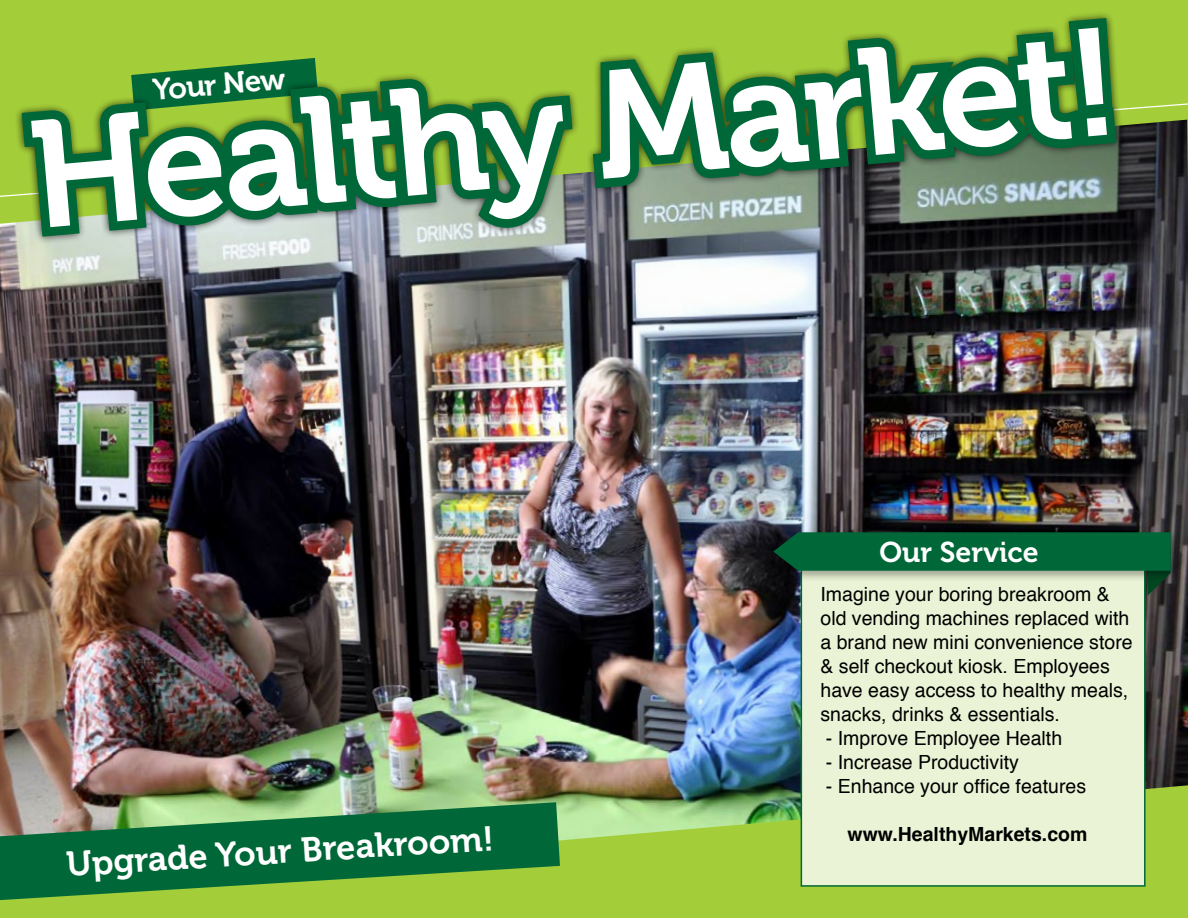
<style>
.page{position:relative;width:1188px;height:918px;background:#fff}
.page>*{position:absolute;margin:0;border:0;box-sizing:border-box;transform-origin:0 0}
.t1{font:151.5px "Museo 700";color:#fff}
.t2{font:34.5px "Museo 700";color:#fff}
.t3{font:30px "Museo 700";color:#fff}
.t4{font:28.5px "Museo 700";color:#fff}
.t5{font:19.5px/24px "Helvetica";color:#000}
.t6{font:700 19.5px "Helvetica";color:#000}
</style>
<div class="page">
<img style="left:0;top:224px;width:1188px;height:561px">
<img style="left:0;top:785px;width:1188px;height:133px">
<div style="left:801px;top:556px;width:345px;height:331px;background:#eaf3d5;border:2px solid #006838"></div>
<svg style="left:0;top:802px;width:560px;height:98px;background:#3a8847"></svg>
<svg style="left:0;top:0;width:1188px;height:224px;background:#99bf38"></svg>
<svg style="left:0;top:79px;width:1188px;height:119px;background:#637634"></svg>
<div style="left:14px;top:10px;width:1110px;height:234px;background:#000;opacity:.75"></div>
<img style="left:210px;top:297px;width:113px;height:263px">
<img style="left:323px;top:297px;width:91px;height:301px">
<svg style="left:12px;top:58px;width:570px;height:239px;background:#568c59"></svg>
<img style="left:583px;top:43px;width:166px;height:875px">
<img style="left:712px;top:71px;width:116px;height:445px">
<img style="left:785px;top:29px;width:213px;height:468px">
<img style="left:998px;top:23px;width:91px;height:506px">
<svg style="left:1059px;top:9px;width:67px;height:146px;background:#378137"></svg>
<div style="left:771px;top:529px;width:411px;height:53px;background:#000;opacity:.31"></div>
<svg style="left:773px;top:532px;width:398px;height:63px"></svg>
<h1 class="t1" style="left:23px;top:92px;width:1093px;rotate:-5deg">Healthy Market!</h1>
<h3 class="t3" style="left:152px;top:73px;width:134px;rotate:-5deg">Your New</h3>
<h2 class="t2" style="left:66px;top:843px;width:430px;rotate:-3deg">Upgrade Your Breakroom!</h2>
<h3 class="t4" style="left:879px;top:536px;width:161px">Our Service</h3>
<p class="t5" style="left:821px;top:583px;width:314px">Imagine your boring breakroom &amp; old vending machines replaced with a brand new mini convenience store &amp; self checkout kiosk. Employees have easy access to healthy meals, snacks, drinks &amp; essentials.</p>
<p class="t5" style="left:826px;top:727px;width:238px">- Improve Employee Health</p>
<p class="t5" style="left:826px;top:751px;width:194px">- Increase Productivity</p>
<p class="t5" style="left:826px;top:775px;width:262px">- Enhance your office features</p>
<p class="t6" style="left:848px;top:819px;width:241px">www.HealthyMarkets.com</p>
</div>
